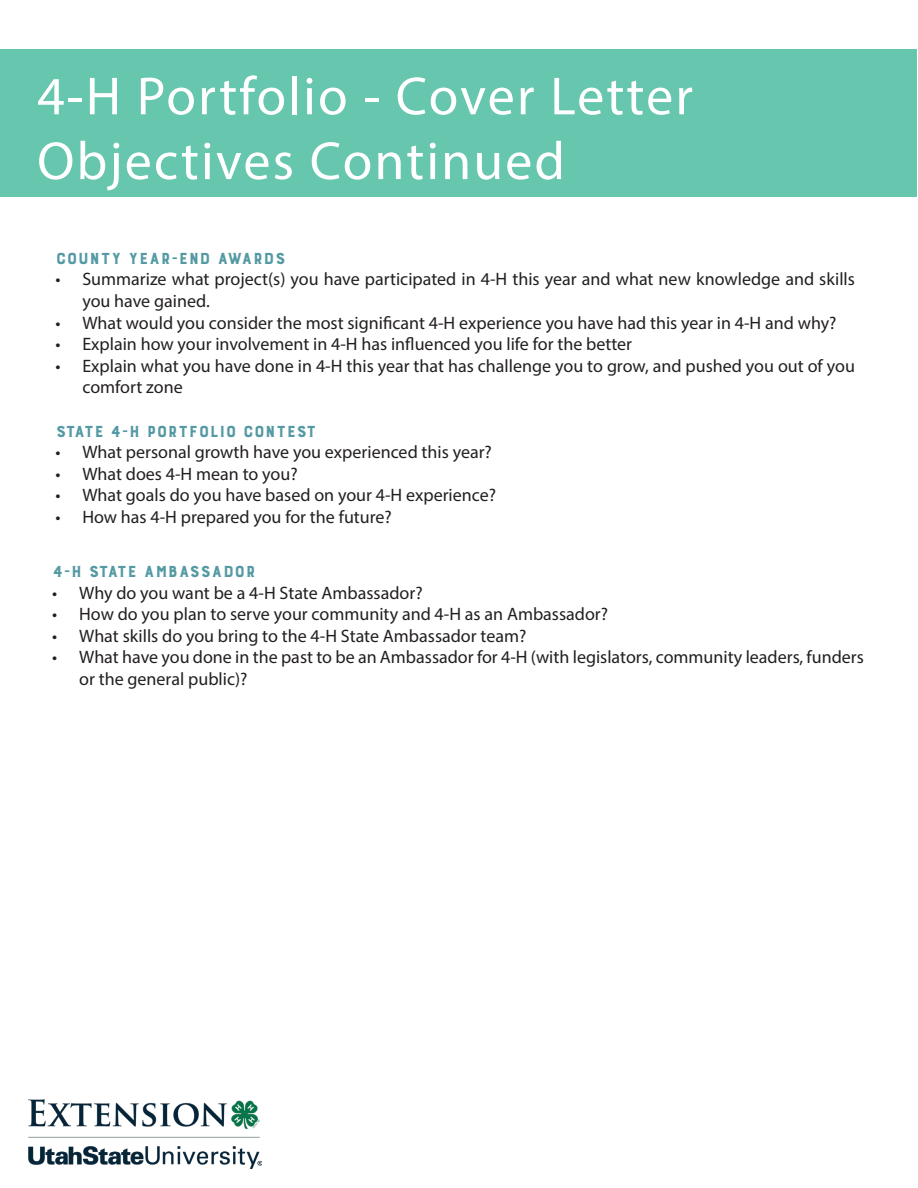
<style>
.page{position:relative;width:918px;height:1188px;background:#fff}
.page>*{position:absolute;margin:0;border:0;box-sizing:border-box;transform-origin:0 0}
.Section_Heading{font:54px/64.8px "Myriad Pro";letter-spacing:.04em;color:#fff}
.Body_Text_Justified{font:21px "Burford Base";color:#5499a3}
.t1{font:18px/21.6px "Myriad Pro";color:#231f20}
</style>
<div class="page">
<div style="left:0;top:49px;width:916px;height:147px;background:#66c6ae"></div>
<img style="left:29px;top:1100px;width:232px;height:68px">
<p class="Section_Heading" style="left:37px;top:63px;width:657px">4-H Portfolio - Cover Letter<br>Objectives Continued</p>
<p class="Body_Text_Justified" style="left:55px;top:247px;width:232px">County Year-end Awards</p>
<p class="t1" style="left:82px;top:268px;width:774px;text-indent:-27px">• Summarize what project(s) you have participated in 4-H this year and what new knowledge and skills you have gained.</p>
<p class="t1" style="left:55px;top:311px;width:783px">• What would you consider the most significant 4-H experience you have had this year in 4-H and why?</p>
<p class="t1" style="left:55px;top:333px;width:578px">• Explain how your involvement in 4-H has influenced you life for the better</p>
<p class="t1" style="left:82px;top:355px;width:774px;text-indent:-27px">• Explain what you have done in 4-H this year that has challenge you to grow, and pushed you out of you comfort zone</p>
<p class="Body_Text_Justified" style="left:55px;top:420px;width:263px">State 4-H Portfolio Contest</p>
<p class="t1" style="left:55px;top:441px;width:438px">• What personal growth have you experienced this year?</p>
<p class="t1" style="left:55px;top:463px;width:244px">• What does 4-H mean to you?</p>
<p class="t1" style="left:55px;top:484px;width:442px">• What goals do you have based on your 4-H experience?</p>
<p class="t1" style="left:55px;top:506px;width:338px">• How has 4-H prepared you for the future?</p>
<p class="Body_Text_Justified" style="left:52px;top:560px;width:205px">4-H State Ambassador</p>
<p class="t1" style="left:52px;top:581px;width:372px">• Why do you want be a 4-H State Ambassador?</p>
<p class="t1" style="left:52px;top:603px;width:557px">• How do you plan to serve your community and 4-H as an Ambassador?</p>
<p class="t1" style="left:52px;top:625px;width:476px">• What skills do you bring to the 4-H State Ambassador team?</p>
<p class="t1" style="left:79px;top:646px;width:786px;text-indent:-27px">• What have you done in the past to be an Ambassador for 4-H (with legislators, community leaders, funders or the general public)?</p>
</div>
